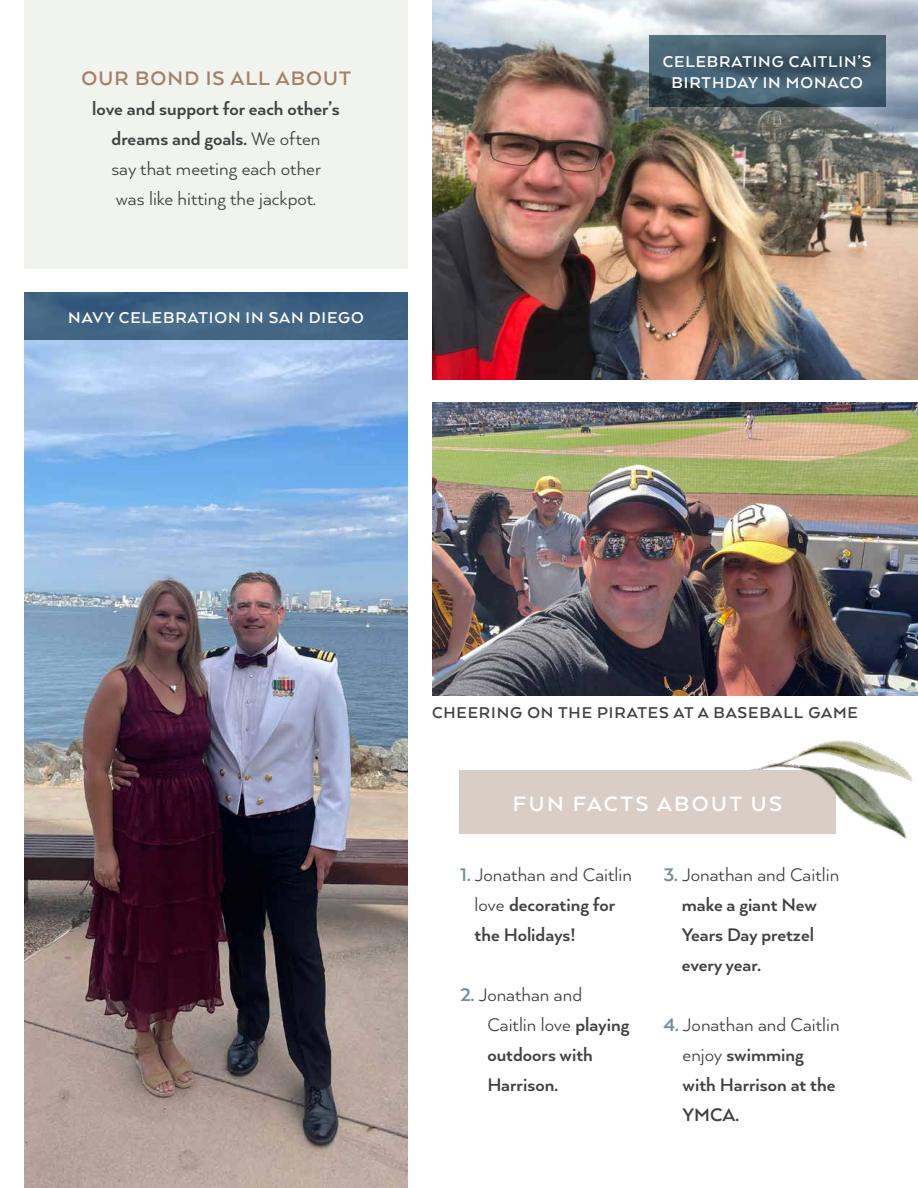
<style>
.page{position:relative;width:918px;height:1188px;background:#fff}
.page>*{position:absolute;margin:0;border:0;box-sizing:border-box;transform-origin:0 0}
.t1{font:700 24px "Arquitecta";letter-spacing:.1em;color:#fff}
.t2{font:700 22.5px "Arquitecta";letter-spacing:.05em;color:#a48066}
.t3{font:700 21px/30px "Arquitecta";color:#414042}
.t4{font:21px/30px "Arquitecta";color:#414042;text-align:center}
.t5{font:700 18px/21px "Arquitecta";letter-spacing:.05em;color:#fff;text-align:center}
.t6{font:700 18px "Arquitecta";letter-spacing:.05em;color:#414042}
.s1{font-weight:700}
.s2{color:#748e98}
.s3{font-weight:400}
</style>
<div class="page">
<div style="left:24px;top:0;width:384px;height:269px;background:#ecefe8"></div>
<img style="left:24px;top:340px;width:384px;height:848px">
<img style="left:432px;top:0;width:486px;height:380px">
<img style="left:432px;top:402px;width:486px;height:294px">
<img style="left:699px;top:686px;width:219px;height:153px">
<div style="left:459px;top:770px;width:377px;height:63px;background:#dacdc5"></div>
<div style="left:24px;top:292px;width:384px;height:48px;background:linear-gradient(to bottom,#395d7f,#466986)"></div>
<svg style="left:649px;top:35px;width:237px;height:71px;background:#415b6a"></svg>
<img style="left:795px;top:761px;width:50px;height:54px">
<p class="t2" style="left:81px;top:64px;width:271px">OUR BOND IS ALL ABOUT</p>
<p class="t4" style="left:92px;top:93px;width:249px"><span class="s1">love and support for each other’s dreams and goals.</span> We often<br>say that meeting each other<br>was like hitting the jackpot.</p>
<p class="t5" style="left:68px;top:306px;width:297px">NAVY CELEBRATION IN SAN DIEGO</p>
<p class="t5" style="left:663px;top:50px;width:210px">CELEBRATING CAITLIN’S<br>BIRTHDAY IN MONACO</p>
<p class="t6" style="left:432px;top:701px;width:427px">CHEERING ON THE PIRATES AT A BASEBALL GAME</p>
<p class="t1" style="left:513px;top:789px;width:271px">FUN FACTS ABOUT US</p>
<p class="t3" style="left:475px;top:859px;width:159px;text-indent:-15px"><span class="s2">1.</span> <span class="s3">Jonathan and Caitlin love</span> decorating for the Holidays!</p>
<p class="t3" style="left:487px;top:979px;width:144px;text-indent:-27px"><span class="s2">2.</span> <span class="s3">Jonathan and<br>Caitlin love</span> playing outdoors with<br>Harrison.</p>
<p class="t3" style="left:682px;top:859px;width:159px;text-indent:-19px"><span class="s2">3.</span> <span class="s3">Jonathan and Caitlin </span>make a giant New<br>Years Day pretzel every year.</p>
<p class="t3" style="left:683px;top:1009px;width:159px;text-indent:-19px"><span class="s2">4.</span> <span class="s3">Jonathan and Caitlin enjoy</span> swimming with Harrison at the<br>YMCA.</p>
</div>
